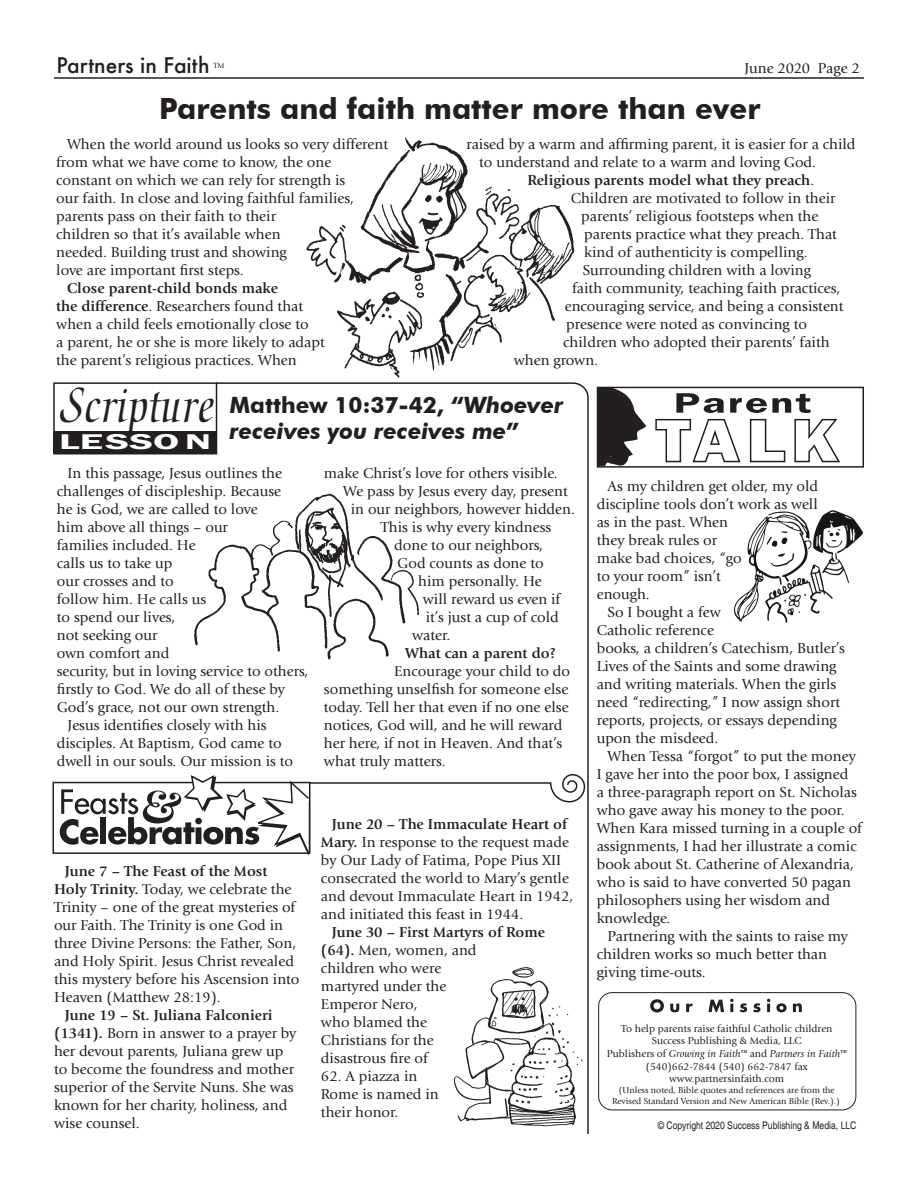
<style>
.page{position:relative;width:918px;height:1188px;background:#fff}
.page>*{position:absolute;margin:0;border:0;box-sizing:border-box;transform-origin:0 0}
.t1{font:54px "Medici Script LT Std";color:#231f20;scale:.9 1}
.Headline{font:700 29.25px "Futura BT";color:#231f20}
.Scripture{font:italic 700 22.5px/25.5px "Futura BT";color:#231f20}
.t2{font:600 21.9px "Franklin Gothic";color:#fff;scale:1.87 1}
.t3{font:500 21px "Futura";color:#231f20}
.t4{font:15px/18px "Giovanni Std";color:#231f20}
.t5{font:700 15px "Giovanni Std";color:#231f20}
.t6{font:10.5px "Giovanni Std";color:#231f20}
.t7{font:italic 10.5px "Giovanni Std";color:#231f20}
.Copyright{font:condensed 10.5px "Helvetica";color:#231f20}
.t8{font:9px/10.8px "Giovanni Std";color:#231f20;text-align:center}
.t9{font:7.8px "Giovanni Std";color:#231f20}
.s1{font-weight:700}
.s2{font-weight:400}
.s3{font-style:normal}
</style>
<div class="page">
<img style="left:735px;top:511px;width:127px;height:111px">
<hr style="left:54px;top:77px;width:810px;height:2px;background:#231f20">
<svg style="left:650px;top:999px;width:14px;height:14px"></svg>
<svg style="left:670px;top:1004px;width:9px;height:8px"></svg>
<svg style="left:686px;top:1004px;width:6px;height:8px"></svg>
<svg style="left:709px;top:1000px;width:15px;height:12px"></svg>
<svg style="left:730px;top:999px;width:4px;height:13px"></svg>
<svg style="left:740px;top:1003px;width:7px;height:9px"></svg>
<svg style="left:753px;top:1003px;width:8px;height:9px"></svg>
<svg style="left:767px;top:999px;width:3px;height:13px"></svg>
<svg style="left:776px;top:1003px;width:11px;height:9px"></svg>
<svg style="left:793px;top:1003px;width:9px;height:9px"></svg>
<div style="left:598px;top:992px;width:258px;height:118px;border:1px solid #231f20;border-radius:14px"></div>
<svg style="left:214px;top:382px;width:375px;height:582px"></svg>
<div style="left:53px;top:382px;width:164px;height:72px;border:2px solid #231f20"></div>
<div style="left:53px;top:431px;width:163px;height:22px;background:#231f20"></div>
<svg style="left:60px;top:773px;width:526px;height:83px"></svg>
<div style="left:597px;top:387px;width:267px;height:81px;border:2px solid #231f20"></div>
<svg style="left:580px;top:382px;width:66px;height:86px"></svg>
<svg style="left:655px;top:393px;width:185px;height:70px"></svg>
<img style="left:303px;top:137px;width:284px;height:247px">
<img style="left:194px;top:480px;width:236px;height:201px">
<img style="left:453px;top:964px;width:136px;height:170px">
<p class="t3" style="left:57px;top:51px;width:154px">Partners in Faith</p>
<p class="t9" style="left:213px;top:61px;width:13px">TM</p>
<p class="t4" style="left:745px;top:59px;width:117px">June 2020 Page 2</p>
<p class="Headline" style="left:159px;top:91px;width:603px">Parents and faith matter more than ever</p>
<p class="t4" style="left:56px;top:136px;width:333px;text-indent:11px">When the world around us looks so very different from what we have come to know, the one constant on which we can rely for strength is<br>our faith. In close and loving faithful families, parents pass on their faith to their<br>children so that it’s available when<br>needed. Building trust and showing<br>love are important first steps.</p>
<p class="t4" style="left:56px;top:280px;width:270px;text-indent:11px"><span class="s1">Close parent-child bonds make<br>the difference</span>. Researchers found that when a child feels emotionally close to<br>a parent, he or she is more likely to adapt the parent’s religious practices. When</p>
<p class="t4" style="left:479px;top:136px;width:378px;text-indent:-13px">raised by a warm and affirming parent, it is easier for a child to understand and relate to a warm and loving God.</p>
<p class="t5" style="left:528px;top:172px;width:288px">Religious parents model what they preach<span class="s2">.</span></p>
<p class="t4" style="left:571px;top:190px;width:266px">Children are motivated to follow in their</p>
<p class="t4" style="left:581px;top:208px;width:239px">parents’ religious footsteps when the</p>
<p class="t4" style="left:584px;top:226px;width:254px">parents practice what they preach. That</p>
<p class="t4" style="left:584px;top:244px;width:225px">kind of authenticity is compelling.</p>
<p class="t4" style="left:583px;top:262px;width:230px">Surrounding children with a loving</p>
<p class="t4" style="left:572px;top:280px;width:270px">faith community, teaching faith practices,</p>
<p class="t4" style="left:565px;top:298px;width:280px">encouraging service, and being a consistent</p>
<p class="t4" style="left:566px;top:316px;width:242px">presence were noted as convincing to</p>
<p class="t4" style="left:563px;top:334px;width:268px">children who adopted their parents’ faith</p>
<p class="t4" style="left:514px;top:352px;width:86px">when grown.</p>
<h1 class="t1" style="left:60px;top:375px;width:172px">Scripture</h1>
<h3 class="t2" style="left:59px;top:428px;width:83px">LESSON</h3>
<p class="t4" style="left:57px;top:465px;width:253px;text-indent:11px">In this passage, Jesus outlines the challenges of discipleship. Because<br>he is God, we are called to love<br>him above all things – our<br>families included. He<br>calls us to take up<br>our crosses and to<br>follow him. He calls us<br>to spend our lives,<br>not seeking our<br>own comfort and<br>security, but in loving service to others, firstly to God. We do all of these by<br>God’s grace, not our own strength.</p>
<p class="t4" style="left:57px;top:717px;width:238px;text-indent:11px">Jesus identifies closely with his disciples. At Baptism, God came to dwell in our souls. Our mission is to</p>
<p class="Scripture" style="left:230px;top:392px;width:336px"><span class="s3">Matthew 10:37-42, “</span>Whoever receives you receives me<span class="s3">”</span></p>
<p class="t4" style="left:324px;top:465px;width:235px">make Christ’s love for others visible.</p>
<p class="t4" style="left:343px;top:483px;width:226px">We pass by Jesus every day, present</p>
<p class="t4" style="left:351px;top:501px;width:226px">in our neighbors, however hidden.</p>
<p class="t4" style="left:381px;top:519px;width:172px">This is why every kindness</p>
<p class="t4" style="left:394px;top:537px;width:150px">done to our neighbors,</p>
<p class="t4" style="left:397px;top:555px;width:148px">God counts as done to</p>
<p class="t4" style="left:418px;top:573px;width:125px">him personally. He</p>
<p class="t4" style="left:423px;top:591px;width:139px">will reward us even if</p>
<p class="t4" style="left:426px;top:609px;width:135px">it’s just a cup of cold</p>
<p class="t4" style="left:412px;top:627px;width:40px">water.</p>
<p class="t5" style="left:405px;top:645px;width:152px">What can a parent do?</p>
<p class="t4" style="left:394px;top:663px;width:177px">Encourage your child to do</p>
<p class="t4" style="left:324px;top:681px;width:246px">something unselfish for someone else</p>
<p class="t4" style="left:324px;top:699px;width:246px">today. Tell her that even if no one else</p>
<p class="t4" style="left:324px;top:717px;width:240px">notices, God will, and he will reward</p>
<p class="t4" style="left:324px;top:735px;width:240px">her here, if not in Heaven. And that’s</p>
<p class="t4" style="left:324px;top:753px;width:123px">what truly matters.</p>
<p class="t4" style="left:54px;top:862px;width:247px;text-indent:11px"><span class="s1">June 7 – The Feast of the Most Holy Trinity.</span> Today, we celebrate the Trinity – one of the great mysteries of our Faith. The Trinity is one God in three Divine Persons: the Father, Son, and Holy Spirit. Jesus Christ revealed this mystery before his Ascension into Heaven (Matthew 28:19).</p>
<p class="t4" style="left:54px;top:1006px;width:244px;text-indent:11px"><span class="s1">June 19 – St. Juliana Falconieri (1341).</span> Born in answer to a prayer by her devout parents, Juliana grew up to become the foundress and mother superior of the Servite Nuns. She was known for her charity, holiness, and wise counsel.</p>
<p class="t4" style="left:321px;top:816px;width:254px;text-indent:11px"><span class="s1">June 20 – The Immaculate Heart of Mary.</span> In response to the request made by Our Lady of Fatima, Pope Pius XII consecrated the world to Mary’s gentle and devout Immaculate Heart in 1942, and initiated this feast in 1944.</p>
<p class="t4" style="left:321px;top:924px;width:225px;text-indent:11px"><span class="s1">June 30 – First Martyrs of Rome (64).</span> Men, women, and<br>children who were<br>martyred under the<br>Emperor Nero,<br>who blamed the<br>Christians for the<br>disastrous fire of</p>
<p class="t4" style="left:321px;top:1068px;width:119px">62. A piazza in<br>Rome is named in their honor.</p>
<p class="t4" style="left:597px;top:477px;width:223px;text-indent:11px">As my children get older, my old discipline tools don’t work as well as in the past. When<br>they break rules or<br>make bad choices, “go<br>to your room” isn’t<br>enough.</p>
<p class="t4" style="left:597px;top:603px;width:250px;text-indent:11px">So I bought a few<br>Catholic reference<br>books, a children’s Catechism, Butler’s<br>Lives of the Saints and some drawing and writing materials. When the girls need “redirecting,” I now assign short reports, projects, or essays depending upon the misdeed.</p>
<p class="t4" style="left:597px;top:747px;width:267px;text-indent:11px">When Tessa “forgot” to put the money I gave her into the poor box, I assigned<br>a three-paragraph report on St. Nicholas who gave away his money to the poor.<br>When Kara missed turning in a couple of assignments, I had her illustrate a comic book about St. Catherine of Alexandria, who is said to have converted 50 pagan philosophers using her wisdom and knowledge.</p>
<p class="t4" style="left:597px;top:927px;width:253px;text-indent:11px">Partnering with the saints to raise my children works so much better than giving time-outs.</p>
<p class="t6" style="left:621px;top:1023px;width:213px">To help parents raise faithful Catholic children</p>
<p class="t6" style="left:652px;top:1035px;width:151px">Success Publishing &amp; Media, LLC</p>
<p class="t7" style="left:607px;top:1048px;width:241px"><span class="s3">Publishers of</span> Growing in Faith™ <span class="s3">and</span> Partners in Faith™</p>
<p class="t6" style="left:646px;top:1060px;width:163px">(540)662-7844 (540) 662-7847 fax</p>
<p class="t6" style="left:669px;top:1073px;width:117px">www.partnersinfaith.com</p>
<p class="t8" style="left:612px;top:1085px;width:229px">(Unless noted, Bible quotes and references are from the<br>Revised Standard Version and New American Bible (Rev.).)</p>
<p class="Copyright" style="left:658px;top:1119px;width:200px">© Copyright 2020 Success Publishing &amp; Media, LLC</p>
</div>
